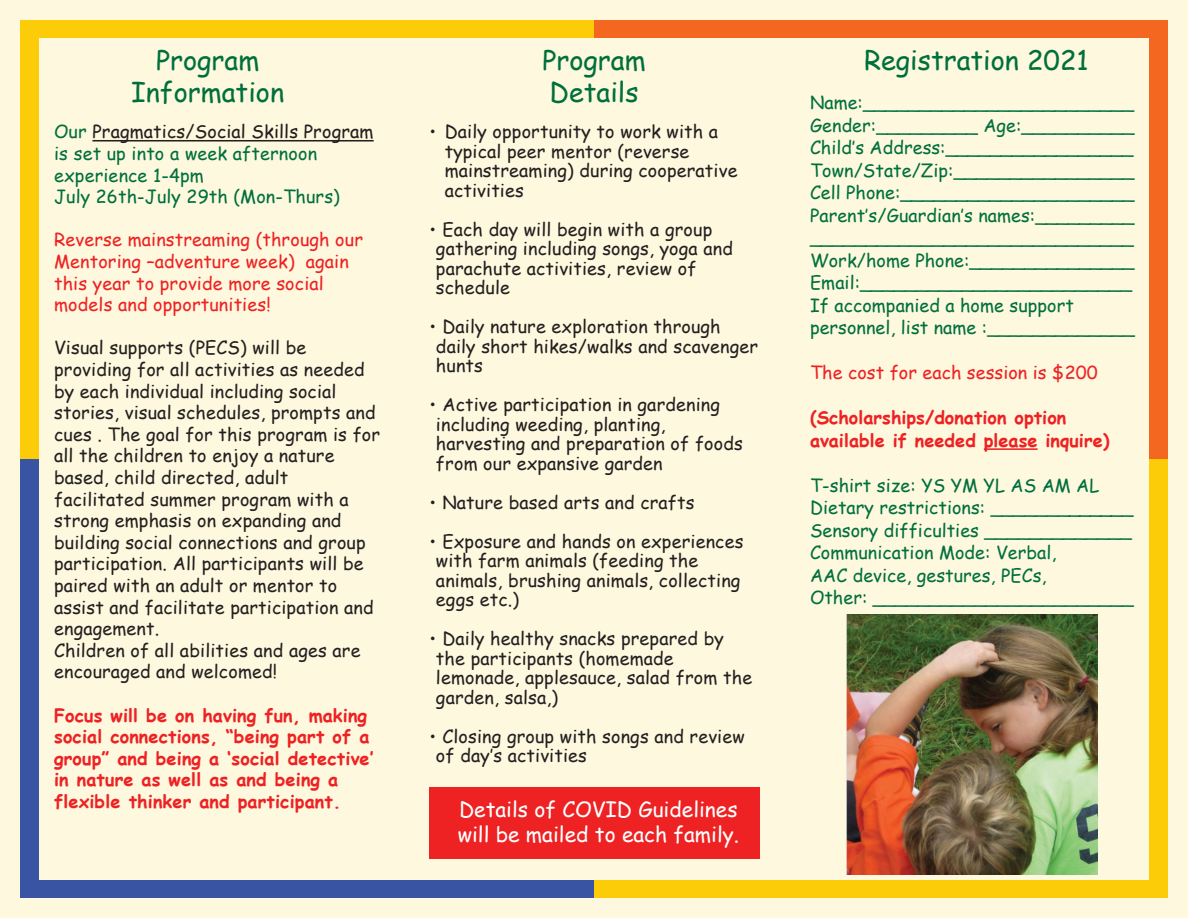
<style>
.page{position:relative;width:1188px;height:918px;background:#fdf8de}
.page>*{position:absolute;margin:0;border:0;box-sizing:border-box;transform-origin:0 0}
.t1{font:27px/32.4px "Comic Sans MS";color:#006f3c}
.t2{font:21px/25.2px "Comic Sans MS";color:#fff}
.t3{font:18px/19.5px "Comic Sans MS";letter-spacing:.01em;color:#231f20}
.t4{font:18px/22.5px "Comic Sans MS";letter-spacing:.005em;color:#006f3c}
.t5{font:700 18px/21.6px "Comic Sans MS";letter-spacing:.01em;color:#ee2123}
.t6{font:18px/21.6px "Comic Sans MS";letter-spacing:.01em;color:#ee2123}
.s1{color:#231f20}
</style>
<div class="page">
<hr style="left:984px;top:448px;width:54px;height:2px;background:#ee2123">
<div style="left:582px;top:880px;width:586px;height:18px;background:#fdcc09"></div>
<div style="left:20px;top:880px;width:574px;height:18px;background:#3a54a4"></div>
<div style="left:582px;top:20px;width:586px;height:18px;background:#f36721"></div>
<div style="left:20px;top:20px;width:574px;height:18px;background:#fdcc09"></div>
<div style="left:20px;top:20px;width:19px;height:455px;background:#fdcc09"></div>
<div style="left:20px;top:459px;width:19px;height:439px;background:#3a54a4"></div>
<div style="left:1149px;top:20px;width:19px;height:455px;background:#f36721"></div>
<div style="left:1149px;top:459px;width:19px;height:439px;background:#fdcc09"></div>
<hr style="left:92px;top:140px;width:282px;height:2px;background:#231f20">
<img style="left:846px;top:614px;width:251px;height:261px">
<div style="left:429px;top:788px;width:330px;height:71px;background:#ee2123"></div>
<h1 class="t1" style="left:131px;top:43px;width:155px;text-align:center">Program<br>Information</h1>
<p class="t4" style="left:54px;top:120px;width:321px;line-height:21.6px">Our <span class="s1">Pragmatics/Social Skills Program </span>is set up into a week afternoon experience 1-4pm<br>July 26th-July 29th (Mon-Thurs)</p>
<p class="t6" style="left:54px;top:228px;width:310px">Reverse mainstreaming (through our<br>Mentoring –adventure week) again this year to provide more social models and opportunities!</p>
<p class="t3" style="left:54px;top:336px;width:328px;line-height:21.6px">Visual supports (PECS) will be providing for all activities as needed by each individual including social stories, visual schedules, prompts and cues . The goal for this program is for all the children to enjoy a nature based, child directed, adult facilitated summer program with a strong emphasis on expanding and building social connections and group participation. All participants will be paired with an adult or mentor to assist and facilitate participation and engagement.<br>Children of all abilities and ages are encouraged and welcomed!</p>
<p class="t5" style="left:54px;top:704px;width:321px">Focus will be on having fun, making social connections, “being part of a group” and being a ‘social detective‛ in nature as well as and being a flexible thinker and participant.</p>
<h1 class="t1" style="left:542px;top:43px;width:105px">Program<br>Details</h1>
<p class="t3" style="left:445px;top:121px;width:294px;text-indent:-15px">• Daily opportunity to work with a typical peer mentor (reverse mainstreaming) during cooperative activities</p>
<p class="t3" style="left:436px;top:219px;width:298px;text-indent:-6px">• Each day will begin with a group gathering including songs, yoga and parachute activities, review of schedule</p>
<p class="t3" style="left:436px;top:316px;width:324px;text-indent:-6px">• Daily nature exploration through daily short hikes/walks and scavenger hunts</p>
<p class="t3" style="left:436px;top:394px;width:309px;text-indent:-6px">• Active participation in gardening including weeding, planting, harvesting and preparation of foods from our expansive garden</p>
<p class="t3" style="left:430px;top:492px;width:267px">• Nature based arts and crafts</p>
<p class="t3" style="left:436px;top:531px;width:309px;text-indent:-6px">• Exposure and hands on experiences with farm animals (feeding the animals, brushing animals, collecting eggs etc.)</p>
<p class="t3" style="left:436px;top:628px;width:318px;text-indent:-6px">• Daily healthy snacks prepared by the participants (homemade lemonade, applesauce, salad from the garden, salsa,)</p>
<p class="t3" style="left:436px;top:726px;width:310px;text-indent:-6px">• Closing group with songs and review of day‛s activities</p>
<p class="t2" style="left:458px;top:796px;width:283px">Details of COVID Guidelines will be mailed to each family.</p>
<h1 class="t1" style="left:864px;top:43px;width:226px">Registration 2021</h1>
<p class="t4" style="left:810px;top:91px;width:326px">Name:________________________ Gender:_________ Age:__________ Child‛s Address:_________________ Town/State/Zip:________________ Cell Phone:_____________________ Parent‛s/Guardian‛s names:_________ _____________________________ Work/home Phone:_______________ Email:________________________ If accompanied a home support personnel, list name :_____________</p>
<p class="t6" style="left:810px;top:361px;width:289px">The cost for each session is $200</p>
<p class="t5" style="left:810px;top:406px;width:301px;line-height:22.5px">(Scholarships/donation option available if needed please inquire)</p>
<p class="t4" style="left:810px;top:473px;width:325px">T-shirt size: YS YM YL AS AM AL<br>Dietary restrictions: _____________<br>Sensory difficulties _____________<br>Communication Mode: Verbal,<br>AAC device, gestures, PECs,<br>Other: _______________________</p>
</div>
